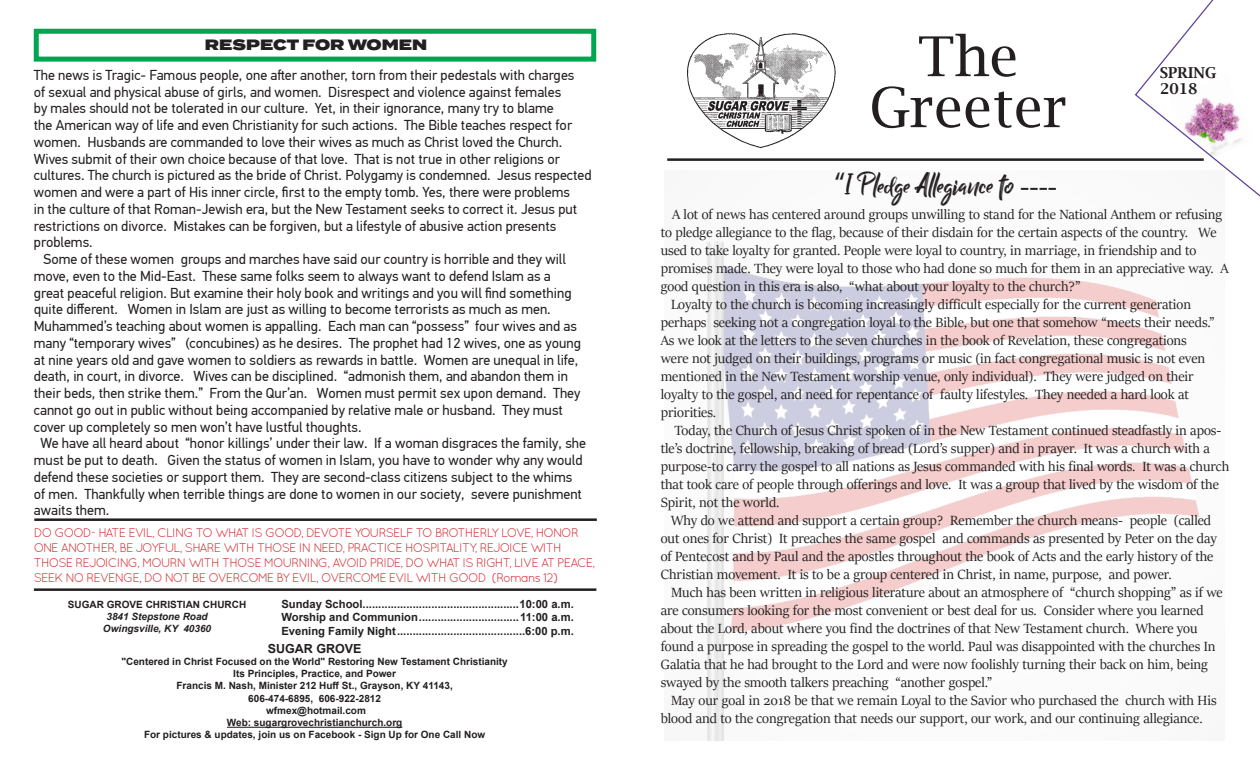
<style>
.page{position:relative;width:1260px;height:765px;background:#fff}
.page>*{position:absolute;margin:0;border:0;box-sizing:border-box;transform-origin:0 0}
.t1{font:55px "Lucida Bright";color:#231f20}
.t2{font:30px "Billy Ohio";color:#231f20}
.t3{font:15px/18px "Sitka Banner";color:#231f20}
.t4{font:900 15px "Termina";color:#231f20}
.t5{font:600 15px/15.5px "Lucida Bright";color:#231f20}
.t6{font:14.38px/16.8px "PF Din Text Pro";color:#231f20}
.t7{font:12.5px/15px "Quicksand";letter-spacing:-.065em;color:#d32229}
.t8{font:700 12.5px "Arial";color:#231f20}
.t9{font:700 11.25px "Arial";color:#231f20}
.t10{font:700 10px "Arial";color:#231f20}
.t11{font:italic 700 10px "Arial";color:#231f20}
.s1{font-family:"Myriad Pro"}
</style>
<div class="page">
<hr style="left:667px;top:158px;width:537px;height:3px;background:#231f20">
<img style="left:688px;top:34px;width:148px;height:114px">
<svg style="left:1134px;top:0;width:126px;height:197px"></svg>
<hr style="left:227px;top:727px;width:175px;height:1px;background:#231f20">
<hr style="left:34px;top:588px;width:562px;height:3px;background:#231f20">
<img style="left:707px;top:171px;width:517px;height:569px">
<div style="left:34px;top:29px;width:562px;height:33px;border:5px solid #00a54f"></div>
<hr style="left:34px;top:518px;width:563px;height:3px;background:#231f20">
<p class="t4" style="left:205px;top:33px;width:224px">RESPECT FOR WOMEN</p>
<p class="t6" style="left:34px;top:67px;width:559px">The news is Tragic- Famous people, one after another, torn from their pedestals with charges<br>of sexual and physical abuse of girls, and women. Disrespect and violence against females<br>by males should not be tolerated in our culture. Yet, in their ignorance, many try to blame<br>the American way of life and even Christianity for such actions. The Bible teaches respect for women. Husbands are commanded to love their wives as much as Christ loved the Church.<br>Wives submit of their own choice because of that love. That is not true in other religions or cultures. The church is pictured as the bride of Christ. Polygamy is condemned. Jesus respected women and were a part of His inner circle, first to the empty tomb. Yes, there were problems<br>in the culture of that Roman-Jewish era, but the New Testament seeks to correct it. Jesus put restrictions on divorce. Mistakes can be forgiven, but a lifestyle of abusive action presents problems.</p>
<p class="t6" style="left:34px;top:251px;width:549px;text-indent:10px">Some of these women groups and marches have said our country is horrible and they will move, even to the Mid-East. These same folks seem to always want to defend Islam as a great peaceful religion. But examine their holy book and writings and you will find something quite different. Women in Islam are just as willing to become terrorists as much as men.<br>Muhammed’s teaching about women is appalling. Each man can “possess” four wives and as many “temporary wives” (concubines) as he desires. The prophet had 12 wives, one as young at nine years old and gave women to soldiers as rewards in battle. Women are unequal in life, death, in court, in divorce. Wives can be disciplined. “admonish them, and abandon them in their beds, then strike them.” From the Qur’an. Women must permit sex upon demand. They cannot go out in public without being accompanied by relative male or husband. They must cover up completely so men won’t have lustful thoughts.</p>
<p class="t6" style="left:34px;top:435px;width:554px;text-indent:6px">We have all heard about “honor killings’ under their law. If a woman disgraces the family, she must be put to death. Given the status of women in Islam, you have to wonder why any would defend these societies or support them. They are second-class citizens subject to the whims of men. Thankfully when terrible things are done to women in our society, severe punishment awaits them.</p>
<p class="t7" style="left:34px;top:525px;width:563px">DO GOOD- HATE EVIL, CLING TO WHAT IS GOOD, DEVOTE YOURSELF TO BROTHERLY LOVE, HONOR ONE ANOTHER, BE JOYFUL, SHARE WITH THOSE IN NEED, PRACTICE HOSPITALITY, REJOICE WITH THOSE REJOICING, MOURN WITH THOSE MOURNING, AVOID PRIDE, DO WHAT IS RIGHT, LIVE AT PEACE, SEEK NO REVENGE, DO NOT BE OVERCOME BY EVIL, OVERCOME EVIL WITH GOOD (Romans 12)</p>
<p class="t9" style="left:281px;top:596px;width:294px">Sunday School..................................................10:00 a.m.</p>
<p class="t9" style="left:281px;top:610px;width:294px">Worship and Communion................................11:00 a.m.</p>
<p class="t9" style="left:281px;top:623px;width:294px">Evening Family Night.........................................6:00 p.m.</p>
<p class="t8" style="left:268px;top:640px;width:95px">SUGAR GROVE</p>
<p class="t10" style="left:121px;top:654px;width:388px">"Centered in Christ Focused on the World" Restoring New Testament Christianity</p>
<p class="t10" style="left:233px;top:666px;width:164px">Its Principles, Practice, and Power</p>
<p class="t10" style="left:176px;top:678px;width:278px">Francis M. Nash, Minister 212 Huff St., Grayson, KY 41143,</p>
<p class="t10" style="left:248px;top:692px;width:134px">606-474-6895, 606-922-2812</p>
<p class="t10" style="left:266px;top:704px;width:101px">wfmex@hotmail.com</p>
<p class="t10" style="left:227px;top:716px;width:177px">Web: sugargrovechristianchurch.org</p>
<p class="t10" style="left:144px;top:728px;width:343px">For pictures &amp; updates, join us on Facebook - Sign Up for One Call Now</p>
<p class="t10" style="left:68px;top:597px;width:180px">SUGAR GROVE CHRISTIAN CHURCH</p>
<p class="t11" style="left:107px;top:610px;width:103px">3841 Stepstone Road</p>
<p class="t11" style="left:103px;top:622px;width:110px">Owingsville, KY 40360</p>
<p class="t1" style="left:918px;top:25px;width:102px">The</p>
<p class="t1" style="left:869px;top:76px;width:199px">Greeter</p>
<p class="t5" style="left:1160px;top:65px;width:58px">SPRING<br>2018</p>
<p class="t2" style="left:834px;top:167px;width:224px"><span class="s1">“</span>I Pledge Allegiance to <span class="s1">----</span></p>
<p class="t3" style="left:661px;top:205px;width:570px;text-indent:11px">A lot of news has centered around groups unwilling to stand for the National Anthem or refusing to pledge allegiance to the flag, because of their disdain for the certain aspects of the country. We used to take loyalty for granted. People were loyal to country, in marriage, in friendship and to promises made. They were loyal to those who had done so much for them in an appreciative way. A good question in this era is also, “what about your loyalty to the church?”</p>
<p class="t3" style="left:661px;top:295px;width:556px;text-indent:10px">Loyalty to the church is becoming increasingly difficult especially for the current generation perhaps seeking not a congregation loyal to the Bible, but one that somehow “meets their needs.” As we look at the letters to the seven churches in the book of Revelation, these congregations were not judged on their buildings, programs or music (in fact congregational music is not even mentioned in the New Testament worship venue, only individual). They were judged on their loyalty to the gospel, and need for repentance of faulty lifestyles. They needed a hard look at priorities.</p>
<p class="t3" style="left:661px;top:421px;width:570px;text-indent:14px">Today, the Church of Jesus Christ spoken of in the New Testament continued steadfastly in apos&shy;tle’s doctrine, fellowship, breaking of bread (Lord’s supper) and in prayer. It was a church with a purpose-to carry the gospel to all nations as Jesus commanded with his final words. It was a church that took care of people through offerings and love. It was a group that lived by the wisdom of the Spirit, not the world.</p>
<p class="t3" style="left:661px;top:511px;width:558px;text-indent:10px">Why do we attend and support a certain group? Remember the church means- people (called out ones for Christ) It preaches the same gospel and commands as presented by Peter on the day of Pentecost and by Paul and the apostles throughout the book of Acts and the early history of the Christian movement. It is to be a group centered in Christ, in name, purpose, and power.</p>
<p class="t3" style="left:661px;top:583px;width:564px;text-indent:10px">Much has been written in religious literature about an atmosphere of “church shopping” as if we are consumers looking for the most convenient or best deal for us. Consider where you learned about the Lord, about where you find the doctrines of that New Testament church. Where you found a purpose in spreading the gospel to the world. Paul was disappointed with the churches In Galatia that he had brought to the Lord and were now foolishly turning their back on him, being swayed by the smooth talkers preaching “another gospel.”</p>
<p class="t3" style="left:661px;top:691px;width:557px;text-indent:10px">May our goal in 2018 be that we remain Loyal to the Savior who purchased the church with His blood and to the congregation that needs our support, our work, and our continuing allegiance.</p>
</div>
